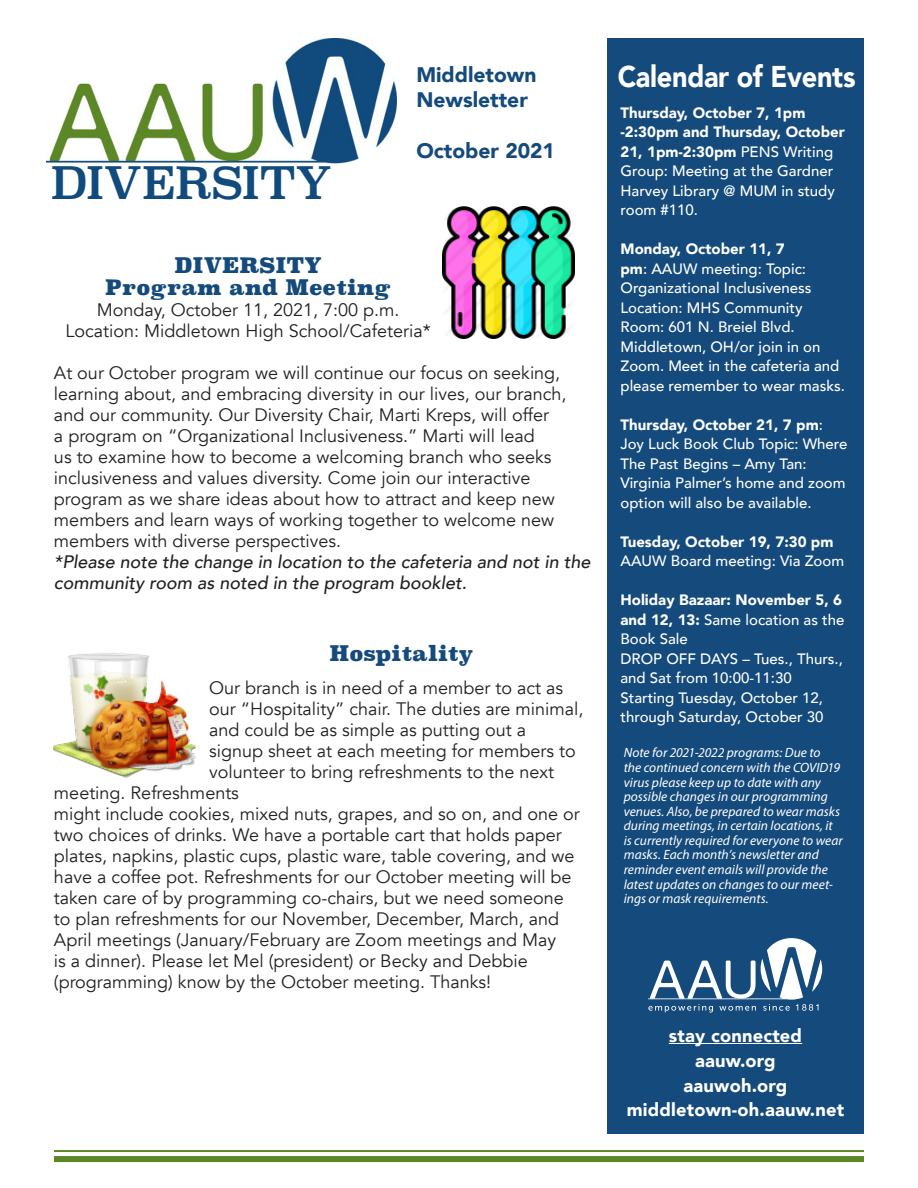
<style>
.page{position:relative;width:918px;height:1188px;background:#fff}
.page>*{position:absolute;margin:0;border:0;box-sizing:border-box;transform-origin:0 0}
.t1{font:43.8px "Superclarendon";letter-spacing:-.01em;color:#114b7d}
.t2{font:900 30px "Avenir";letter-spacing:-.01em;color:#fff;scale:.9 1}
.t3{font:900 21px "Superclarendon";color:#144a7c}
.t4{font:900 21px "Avenir";color:#144a7c}
.t5{font:900 18.3px "Avenir";letter-spacing:.01em;color:#fff}
.Body{font:18px/21px "Avenir";color:#231f20}
.Body-2{font:italic 500 18px/21px "Avenir";color:#231f20}
.Body-3{font:500 15px/19.5px "Avenir";color:#fff}
.Body-4{font:900 15px/19.5px "Avenir";color:#fff}
.t6{font:italic 13.5px/14.5px "Myriad Pro";color:#fff}
.s1{font-weight:900}
.s2{font-weight:500}
</style>
<div class="page">
<div style="left:607px;top:39px;width:257px;height:1095px;background:#144a7c"></div>
<svg style="left:648px;top:938px;width:174px;height:74px"></svg>
<hr style="left:54px;top:1150px;width:810px;height:2px;background:#5c8727">
<div style="left:54px;top:1156px;width:810px;height:6px;background:#5c8727"></div>
<hr style="left:669px;top:1043px;width:133px;height:1px;background:#fff">
<img style="left:47px;top:39px;width:350px;height:126px">
<img style="left:442px;top:206px;width:132px;height:132px">
<img style="left:54px;top:653px;width:142px;height:124px">
<p class="t4" style="left:416px;top:57px;width:122px">Middletown</p>
<p class="t2" style="left:618px;top:50px;width:266px">Calendar of Events</p>
<p class="t4" style="left:416px;top:82px;width:113px">Newsletter</p>
<p class="t4" style="left:416px;top:132px;width:140px">October 2021</p>
<p class="Body-3" style="left:621px;top:102px;width:226px"><span class="s1">Thursday, October 7, 1pm -2:30pm and Thursday, October<br>21, 1pm-2:30pm</span> PENS Writing<br>Group: Meeting at the Gardner<br>Harvey Library @ MUM in study room #110.</p>
<p class="Body-3" style="left:621px;top:239px;width:193px"><span class="s1">Monday, October 11, 7 pm</span>: AAUW meeting: Topic:<br>Organizational Inclusiveness</p>
<p class="Body-3" style="left:621px;top:297px;width:226px">Location: MHS Community<br>Room: 601 N. Breiel Blvd.<br>Middletown, OH/or join in on<br>Zoom. Meet in the cafeteria and please remember to wear masks.</p>
<p class="Body-3" style="left:621px;top:414px;width:229px"><span class="s1">Thursday, October 21, 7 pm</span>:<br>Joy Luck Book Club Topic: Where<br>The Past Begins – Amy Tan:<br>Virginia Palmer’s home and zoom option will also be available.</p>
<p class="Body-4" style="left:621px;top:531px;width:225px">Tuesday, October 19, 7:30 pm<br><span class="s2">AAUW Board meeting: Via Zoom</span></p>
<p class="Body-4" style="left:621px;top:590px;width:225px">Holiday Bazaar: November 5, 6 and 12, 13: <span class="s2">Same location as the<br>Book Sale</span></p>
<p class="Body-3" style="left:621px;top:648px;width:224px">DROP OFF DAYS – Tues., Thurs., and Sat from 10:00-11:30</p>
<p class="Body-3" style="left:621px;top:687px;width:205px">Starting Tuesday, October 12, through Saturday, October 30</p>
<p class="t1" style="left:51px;top:153px;width:282px">DIVERSITY</p>
<p class="t3" style="left:175px;top:251px;width:149px">DIVERSITY</p>
<p class="t3" style="left:105px;top:274px;width:287px">Program and Meeting</p>
<p class="Body" style="left:66px;top:300px;width:367px;text-align:center">Monday, October 11, 2021, 7:00 p.m.<br>Location: Middletown High School/Cafeteria*</p>
<p class="Body" style="left:54px;top:363px;width:514px">At our October program we will continue our focus on seeking, learning about, and embracing diversity in our lives, our branch, and our community. Our Diversity Chair, Marti Kreps, will offer<br>a program on “Organizational Inclusiveness.” Marti will lead<br>us to examine how to become a welcoming branch who seeks inclusiveness and values diversity. Come join our interactive program as we share ideas about how to attract and keep new members and learn ways of working together to welcome new members with diverse perspectives.</p>
<p class="Body-2" style="left:54px;top:552px;width:538px">*Please note the change in location to the cafeteria and not in the community room as noted in the program booklet.</p>
<p class="t3" style="left:330px;top:639px;width:145px">Hospitality</p>
<p class="Body" style="left:209px;top:678px;width:356px">Our branch is in need of a member to act as</p>
<p class="Body" style="left:209px;top:699px;width:376px">our “Hospitality” chair. The duties are minimal,</p>
<p class="Body" style="left:209px;top:720px;width:319px">and could be as simple as putting out a</p>
<p class="Body" style="left:209px;top:741px;width:368px">signup sheet at each meeting for members to</p>
<p class="Body" style="left:209px;top:762px;width:347px">volunteer to bring refreshments to the next</p>
<p class="Body" style="left:54px;top:783px;width:187px">meeting. Refreshments</p>
<p class="Body" style="left:54px;top:804px;width:527px">might include cookies, mixed nuts, grapes, and so on, and one or two choices of drinks. We have a portable cart that holds paper plates, napkins, plastic cups, plastic ware, table covering, and we have a coffee pot. Refreshments for our October meeting will be taken care of by programming co-chairs, but we need someone to plan refreshments for our November, December, March, and April meetings (January/February are Zoom meetings and May<br>is a dinner). Please let Mel (president) or Becky and Debbie (programming) know by the October meeting. Thanks!</p>
<p class="t6" style="left:624px;top:745px;width:221px">Note for 2021-2022 programs: Due to<br>the continued concern with the COVID19 virus please keep up to date with any possible changes in our programming venues. Also, be prepared to wear masks during meetings, in certain locations, it is currently required for everyone to wear masks. Each month’s newsletter and reminder event emails will provide the latest updates on changes to our meet&shy;ings or mask requirements.</p>
<p class="t5" style="left:669px;top:1020px;width:135px">stay connected</p>
<p class="t5" style="left:695px;top:1045px;width:82px">aauw.org</p>
<p class="t5" style="left:684px;top:1070px;width:105px">aauwoh.org</p>
<p class="t5" style="left:627px;top:1094px;width:219px">middletown-oh.aauw.net</p>
</div>
